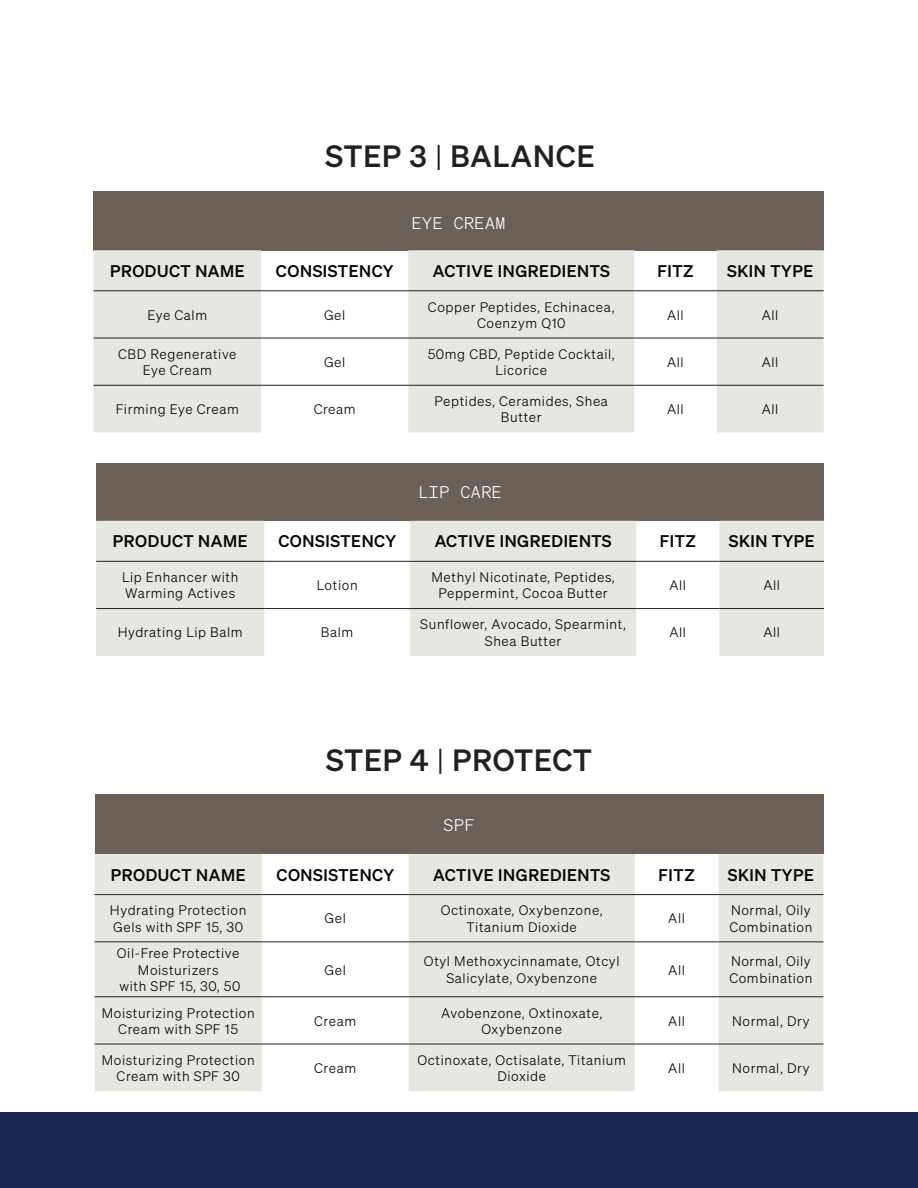
<style>
.page{position:relative;width:918px;height:1188px;background:#fff}
.page>*{position:absolute;margin:0;border:0;box-sizing:border-box;transform-origin:0 0}
.t1{font:30px "Sohne Kraftig";letter-spacing:.035em;color:#231f20}
.t2{font:16.5px "Sohne Kraftig";letter-spacing:.035em;color:#040503}
.t3{font:16.5px "Sohne Mono Leicht";letter-spacing:.035em;color:#fff}
.t4{font:13.5px/16.2px "Sohne Leicht";letter-spacing:.045em;color:#040503;text-align:center}
.s1{font-family:"Sohne Leicht"}
</style>
<div class="page">
<div style="left:0;top:1113px;width:918px;height:75px;background:#172951"></div>
<div style="left:95px;top:795px;width:728px;height:59px;background:#6a6058"></div>
<svg style="left:95px;top:854px;width:728px;height:237px;fill:#e6e7e0"></svg>
<hr style="left:95px;top:941px;width:167px;height:1px;background:#231f20">
<hr style="left:262px;top:941px;width:147px;height:1px;background:#231f20">
<hr style="left:409px;top:941px;width:226px;height:1px;background:#231f20">
<hr style="left:635px;top:941px;width:83px;height:1px;background:#231f20">
<hr style="left:718px;top:941px;width:105px;height:1px;background:#231f20">
<hr style="left:95px;top:996px;width:167px;height:1px;background:#231f20">
<hr style="left:262px;top:996px;width:147px;height:1px;background:#231f20">
<hr style="left:409px;top:996px;width:226px;height:1px;background:#231f20">
<hr style="left:635px;top:996px;width:83px;height:1px;background:#231f20">
<hr style="left:718px;top:996px;width:105px;height:1px;background:#231f20">
<hr style="left:95px;top:1044px;width:167px;height:1px;background:#231f20">
<hr style="left:262px;top:1044px;width:147px;height:1px;background:#231f20">
<hr style="left:409px;top:1044px;width:226px;height:1px;background:#231f20">
<hr style="left:635px;top:1044px;width:83px;height:1px;background:#231f20">
<hr style="left:718px;top:1044px;width:105px;height:1px;background:#231f20">
<hr style="left:95px;top:894px;width:167px;height:1px;background:#231f20">
<hr style="left:262px;top:894px;width:147px;height:1px;background:#231f20">
<hr style="left:409px;top:894px;width:226px;height:1px;background:#231f20">
<hr style="left:635px;top:894px;width:83px;height:1px;background:#231f20">
<hr style="left:718px;top:894px;width:105px;height:1px;background:#231f20">
<div style="left:94px;top:191px;width:730px;height:59px;background:#6a6058"></div>
<svg style="left:94px;top:250px;width:730px;height:183px;fill:#e6e7e0"></svg>
<hr style="left:94px;top:338px;width:167px;height:1px;background:#231f20">
<hr style="left:261px;top:338px;width:147px;height:1px;background:#231f20">
<hr style="left:408px;top:338px;width:226px;height:1px;background:#231f20">
<hr style="left:634px;top:338px;width:83px;height:1px;background:#231f20">
<hr style="left:717px;top:338px;width:107px;height:1px;background:#231f20">
<hr style="left:94px;top:385px;width:167px;height:1px;background:#231f20">
<hr style="left:261px;top:385px;width:147px;height:1px;background:#231f20">
<hr style="left:408px;top:385px;width:226px;height:1px;background:#231f20">
<hr style="left:634px;top:385px;width:83px;height:1px;background:#231f20">
<hr style="left:717px;top:385px;width:107px;height:1px;background:#231f20">
<hr style="left:94px;top:290px;width:167px;height:1px;background:#231f20">
<hr style="left:261px;top:290px;width:147px;height:1px;background:#231f20">
<hr style="left:408px;top:290px;width:226px;height:1px;background:#231f20">
<hr style="left:634px;top:290px;width:83px;height:1px;background:#231f20">
<hr style="left:717px;top:290px;width:107px;height:1px;background:#231f20">
<div style="left:96px;top:463px;width:728px;height:58px;background:#6a6058"></div>
<svg style="left:96px;top:521px;width:728px;height:135px;fill:#e6e7e0"></svg>
<hr style="left:96px;top:608px;width:168px;height:1px;background:#231f20">
<hr style="left:264px;top:608px;width:146px;height:1px;background:#231f20">
<hr style="left:410px;top:608px;width:226px;height:1px;background:#231f20">
<hr style="left:636px;top:608px;width:83px;height:1px;background:#231f20">
<hr style="left:719px;top:608px;width:105px;height:1px;background:#231f20">
<hr style="left:96px;top:561px;width:168px;height:1px;background:#231f20">
<hr style="left:264px;top:561px;width:146px;height:1px;background:#231f20">
<hr style="left:410px;top:561px;width:226px;height:1px;background:#231f20">
<hr style="left:636px;top:561px;width:83px;height:1px;background:#231f20">
<hr style="left:719px;top:561px;width:105px;height:1px;background:#231f20">
<p class="t1" style="left:325px;top:138px;width:271px">STEP 3 <span class="s1">|</span> BALANCE</p>
<p class="t3" style="left:412px;top:213px;width:95px">EYE CREAM</p>
<p class="t2" style="left:110px;top:261px;width:136px">PRODUCT NAME</p>
<p class="t2" style="left:276px;top:261px;width:119px">CONSISTENCY</p>
<p class="t2" style="left:433px;top:261px;width:179px">ACTIVE INGREDIENTS</p>
<p class="t2" style="left:657px;top:261px;width:38px">FITZ</p>
<p class="t2" style="left:727px;top:261px;width:88px">SKIN TYPE</p>
<p class="t4" style="left:148px;top:307px;width:61px">Eye Calm</p>
<p class="t4" style="left:324px;top:307px;width:23px">Gel</p>
<p class="t4" style="left:428px;top:298px;width:188px">Copper Peptides, Echinacea,<br>Coenzym Q10</p>
<p class="t4" style="left:667px;top:307px;width:18px">All</p>
<p class="t4" style="left:762px;top:307px;width:18px">All</p>
<p class="t4" style="left:118px;top:346px;width:120px">CBD Regenerative<br>Eye Cream</p>
<p class="t4" style="left:324px;top:354px;width:23px">Gel</p>
<p class="t4" style="left:428px;top:346px;width:189px">50mg CBD, Peptide Cocktail,<br>Licorice</p>
<p class="t4" style="left:667px;top:354px;width:18px">All</p>
<p class="t4" style="left:762px;top:354px;width:18px">All</p>
<p class="t4" style="left:116px;top:401px;width:125px">Firming Eye Cream</p>
<p class="t4" style="left:314px;top:401px;width:44px">Cream</p>
<p class="t4" style="left:435px;top:393px;width:175px">Peptides, Ceramides, Shea<br>Butter</p>
<p class="t4" style="left:667px;top:401px;width:18px">All</p>
<p class="t4" style="left:762px;top:401px;width:18px">All</p>
<p class="t3" style="left:419px;top:483px;width:85px">LIP CARE</p>
<p class="t2" style="left:113px;top:531px;width:136px">PRODUCT NAME</p>
<p class="t2" style="left:278px;top:531px;width:119px">CONSISTENCY</p>
<p class="t2" style="left:435px;top:531px;width:179px">ACTIVE INGREDIENTS</p>
<p class="t2" style="left:660px;top:531px;width:38px">FITZ</p>
<p class="t2" style="left:729px;top:531px;width:88px">SKIN TYPE</p>
<p class="t4" style="left:122px;top:569px;width:118px;text-align:left">Lip Enhancer with<br>Warming Actives</p>
<p class="t4" style="left:317px;top:577px;width:42px">Lotion</p>
<p class="t4" style="left:431px;top:569px;width:185px">Methyl Nicotinate, Peptides,<br>Peppermint, Cocoa Butter</p>
<p class="t4" style="left:669px;top:577px;width:18px">All</p>
<p class="t4" style="left:763px;top:577px;width:18px">All</p>
<p class="t4" style="left:118px;top:624px;width:127px">Hydrating Lip Balm</p>
<p class="t4" style="left:321px;top:624px;width:34px">Balm</p>
<p class="t4" style="left:420px;top:616px;width:207px">Sunflower, Avocado, Spearmint,<br>Shea Butter</p>
<p class="t4" style="left:669px;top:624px;width:18px">All</p>
<p class="t4" style="left:763px;top:624px;width:18px">All</p>
<p class="t1" style="left:326px;top:742px;width:267px">STEP 4 <span class="s1">|</span> PROTECT</p>
<p class="t3" style="left:444px;top:815px;width:32px">SPF</p>
<p class="t2" style="left:111px;top:865px;width:136px">PRODUCT NAME</p>
<p class="t2" style="left:276px;top:865px;width:119px">CONSISTENCY</p>
<p class="t2" style="left:433px;top:865px;width:179px">ACTIVE INGREDIENTS</p>
<p class="t2" style="left:659px;top:865px;width:38px">FITZ</p>
<p class="t2" style="left:728px;top:865px;width:88px">SKIN TYPE</p>
<p class="t4" style="left:110px;top:902px;width:138px;text-align:left">Hydrating Protection<br>Gels with SPF 15, 30</p>
<p class="t4" style="left:325px;top:910px;width:23px">Gel</p>
<p class="t4" style="left:441px;top:902px;width:163px">Octinoxate, Oxybenzone,<br>Titanium Dioxide</p>
<p class="t4" style="left:668px;top:910px;width:18px">All</p>
<p class="t4" style="left:731px;top:902px;width:81px">Normal, Oily</p>
<p class="t4" style="left:729px;top:918px;width:85px">Combination</p>
<p class="t4" style="left:117px;top:945px;width:125px">Oil-Free Protective<br>Moisturizers<br>with SPF 15, 30, 50</p>
<p class="t4" style="left:325px;top:961px;width:23px">Gel</p>
<p class="t4" style="left:424px;top:953px;width:197px">Otyl Methoxycinnamate, Otcyl<br>Salicylate, Oxybenzone</p>
<p class="t4" style="left:668px;top:961px;width:18px">All</p>
<p class="t4" style="left:731px;top:953px;width:81px">Normal, Oily</p>
<p class="t4" style="left:729px;top:970px;width:85px">Combination</p>
<p class="t4" style="left:102px;top:1004px;width:154px">Moisturizing Protection<br>Cream with SPF 15</p>
<p class="t4" style="left:314px;top:1013px;width:44px">Cream</p>
<p class="t4" style="left:441px;top:1004px;width:163px">Avobenzone, Oxtinoxate,<br>Oxybenzone</p>
<p class="t4" style="left:668px;top:1013px;width:18px">All</p>
<p class="t4" style="left:732px;top:1013px;width:79px">Normal, Dry</p>
<p class="t4" style="left:102px;top:1052px;width:154px">Moisturizing Protection<br>Cream with SPF 30</p>
<p class="t4" style="left:314px;top:1060px;width:44px">Cream</p>
<p class="t4" style="left:417px;top:1052px;width:210px">Octinoxate, Octisalate, Titanium<br>Dioxide</p>
<p class="t4" style="left:668px;top:1060px;width:18px">All</p>
<p class="t4" style="left:732px;top:1060px;width:79px">Normal, Dry</p>
</div>
